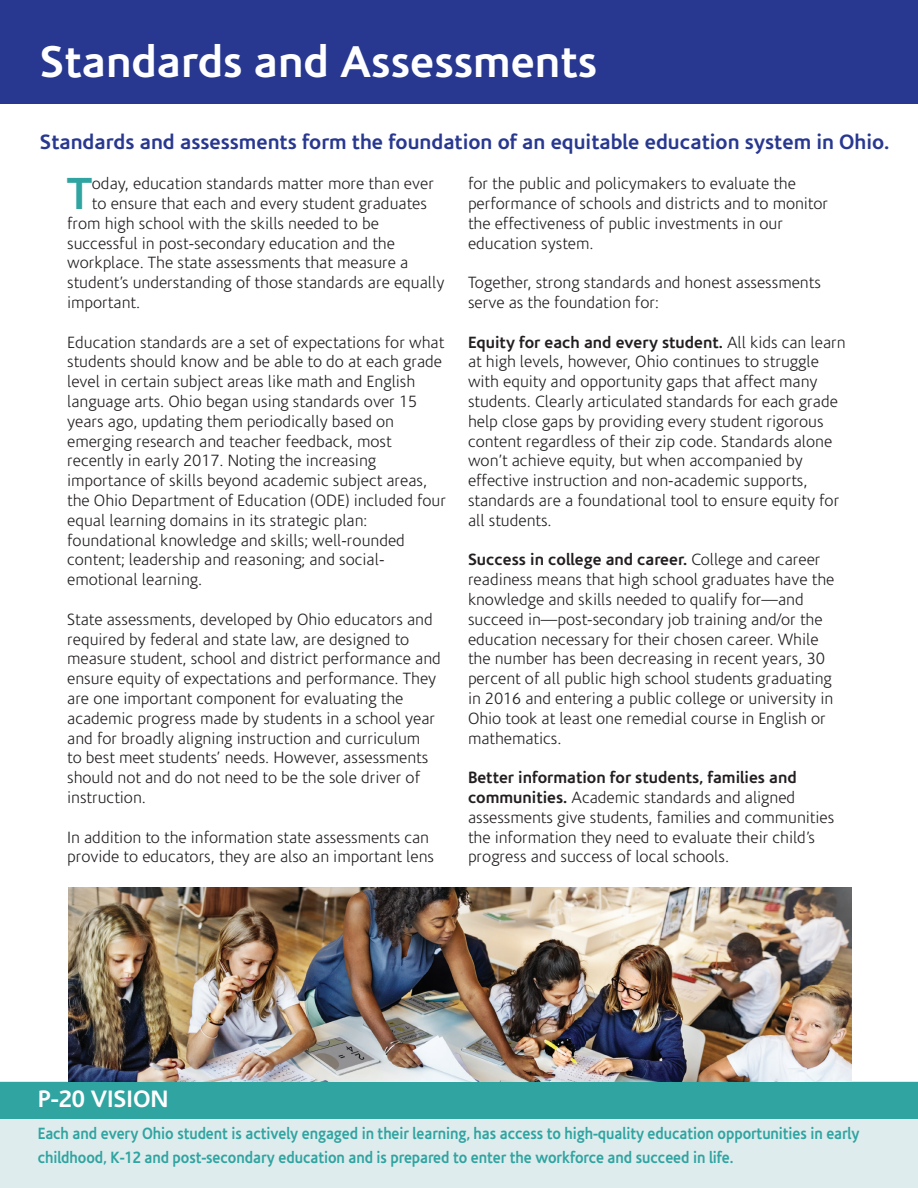
<style>
.page{position:relative;width:918px;height:1188px;background:#fff}
.page>*{position:absolute;margin:0;border:0;box-sizing:border-box;transform-origin:0 0}
.t1{font:700 45.45px "Corisande";color:#2fa4a1}
.t2{font:700 45px "Corisande";color:#fff}
.t3{font:700 24px "Corisande";letter-spacing:-.005em;color:#fff}
.t4{font:700 21px "Corisande";color:#283890}
.t5{font:300 16.5px/19.8px "Corisande";color:#231f20}
.t6{font:700 16.5px/24px "Corisande";letter-spacing:-.005em;color:#2fa4a1;scale:.9 1}
.s1{font-weight:700}
</style>
<div class="page">
<div style="left:0;top:0;width:918px;height:104px;background:#283890"></div>
<div style="left:0;top:1082px;width:918px;height:106px;background:#dfeced"></div>
<div style="left:0;top:1082px;width:918px;height:37px;background:#2fa4a1"></div>
<img style="left:69px;top:887px;width:783px;height:195px">
<p class="t2" style="left:40px;top:36px;width:559px">Standards and Assessments</p>
<p class="t4" style="left:40px;top:130px;width:851px">Standards and assessments form the foundation of an equitable education system in Ohio.</p>
<p class="t1" style="left:67px;top:167px;width:26px">T</p>
<p class="t5" style="left:92px;top:174px;width:344px">oday, education standards matter more than ever</p>
<p class="t5" style="left:92px;top:194px;width:337px">to ensure that each and every student graduates</p>
<p class="t5" style="left:67px;top:214px;width:313px">from high school with the skills needed to be</p>
<p class="t5" style="left:67px;top:234px;width:329px">successful in post-secondary education and the</p>
<p class="t5" style="left:67px;top:253px;width:343px">workplace. The state assessments that measure a</p>
<p class="t5" style="left:67px;top:273px;width:379px">student’s understanding of those standards are equally</p>
<p class="t5" style="left:67px;top:293px;width:75px">important.</p>
<p class="t5" style="left:67px;top:333px;width:380px">Education standards are a set of expectations for what students should know and be able to do at each grade level in certain subject areas like math and English language arts. Ohio began using standards over 15 years ago, updating them periodically based on emerging research and teacher feedback, most recently in early 2017. Noting the increasing importance of skills beyond academic subject areas, the Ohio Department of Education (ODE) included four equal learning domains in its strategic plan: foundational knowledge and skills; well-rounded content; leadership and reasoning; and social&shy;emotional learning.</p>
<p class="t5" style="left:67px;top:610px;width:375px">State assessments, developed by Ohio educators and required by federal and state law, are designed to measure student, school and district performance and ensure equity of expectations and performance. They are one important component for evaluating the academic progress made by students in a school year and for broadly aligning instruction and curriculum<br>to best meet students’ needs. However, assessments should not and do not need to be the sole driver of instruction.</p>
<p class="t5" style="left:67px;top:828px;width:368px">In addition to the information state assessments can provide to educators, they are also an important lens</p>
<p class="t5" style="left:468px;top:174px;width:362px">for the public and policymakers to evaluate the performance of schools and districts and to monitor the effectiveness of public investments in our education system.</p>
<p class="t5" style="left:468px;top:273px;width:354px">Together, strong standards and honest assessments serve as the foundation for:</p>
<p class="t5" style="left:468px;top:333px;width:379px"><span class="s1">Equity for each and every student.</span> All kids can learn at high levels, however, Ohio continues to struggle with equity and opportunity gaps that affect many students. Clearly articulated standards for each grade help close gaps by providing every student rigorous content regardless of their zip code. Standards alone won’t achieve equity, but when accompanied by effective instruction and non-academic supports, standards are a foundational tool to ensure equity for all students.</p>
<p class="t5" style="left:468px;top:550px;width:368px"><span class="s1">Success in college and career.</span> College and career readiness means that high school graduates have the knowledge and skills needed to qualify for—and succeed in—post-secondary job training and/or the education necessary for their chosen career. While the number has been decreasing in recent years, 30 percent of all public high school students graduating in 2016 and entering a public college or university in Ohio took at least one remedial course in English or mathematics.</p>
<p class="t5" style="left:468px;top:768px;width:368px"><span class="s1">Better information for students, families and communities.</span> Academic standards and aligned assessments give students, families and communities the information they need to evaluate their child’s progress and success of local schools.</p>
<p class="t3" style="left:38px;top:1085px;width:132px">P-20 VISION</p>
<p class="t6" style="left:38px;top:1122px;width:915px">Each and every Ohio student is actively engaged in their learning, has access to high-quality education opportunities in early childhood, K-12 and post-secondary education and is prepared to enter the workforce and succeed in life.</p>
</div>
